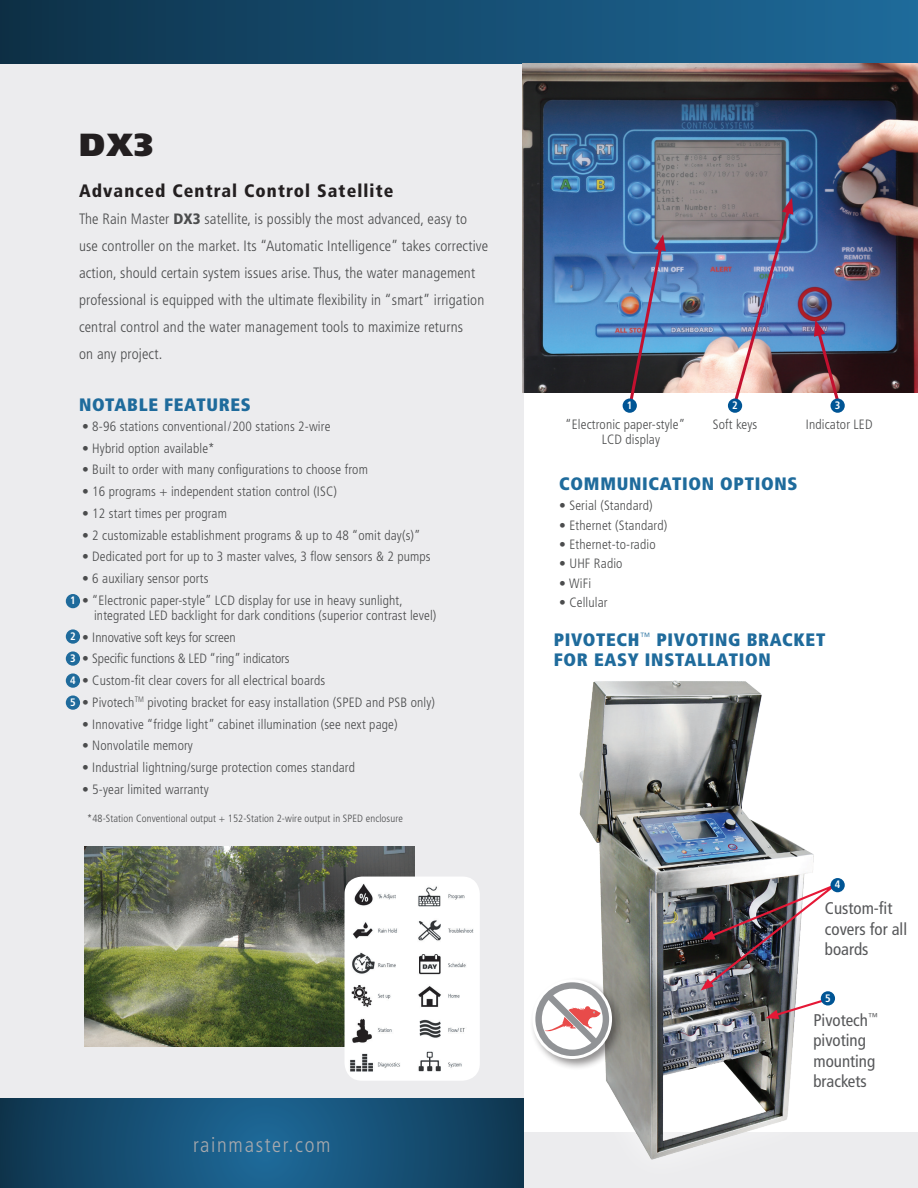
<style>
.page{position:relative;width:918px;height:1188px;background:#fff}
.page>*{position:absolute;margin:0;border:0;box-sizing:border-box;transform-origin:0 0}
.t1{font:900 31.95px "Frutiger";color:#231f20}
.t2{font:300 condensed 21px "Frutiger";letter-spacing:.08em;color:#a8a9ad}
.bullets{font:900 condensed 18px "Frutiger";letter-spacing:.04em;color:#1f6b9c}
.t3{font:900 condensed 18px "Frutiger";letter-spacing:.06em;color:#231f20}
.Left_Column_Small_He{font:900 condensed 18px "Frutiger";letter-spacing:.04em;color:#1f6b9c}
.t4{font:condensed 16.95px/20.4px "Frutiger";color:#57585a}
.t5{font:300 condensed 15px/27px "Frutiger";letter-spacing:.01em;color:#4b4c4d}
.bullets-2{font:300 condensed 13.5px/15px "Frutiger";letter-spacing:.01em;color:#4b4c4d}
.bullets-3{font:300 condensed 13.5px "Frutiger";letter-spacing:-.01em;color:#4b4c4d}
.bullets-4{font:700 condensed 10.8px "Frutiger";color:#fff}
.bullets-5{font:300 condensed 10.5px "Frutiger";letter-spacing:.01em;color:#4b4c4d}
.s1{font-weight:900}
</style>
<div class="page">
<div style="left:0;top:54px;width:524px;height:1134px;background:#ececee"></div>
<div style="left:524px;top:1133px;width:394px;height:55px;background:#ececee"></div>
<div style="left:0;top:0;width:918px;height:64px;background:linear-gradient(to right,#0e3149,#1e6b9b)"></div>
<hr style="left:917px;top:0;width:1px;height:64px;background:#1f6c9c">
<img style="left:523px;top:64px;width:395px;height:328px">
<div style="left:551px;top:651px;width:291px;height:536px;background:#fff;opacity:.75"></div>
<img style="left:555px;top:651px;width:290px;height:520px">
<img style="left:701px;top:878px;width:144px;height:113px">
<svg style="left:765px;top:997px;width:63px;height:22px"></svg>
<svg style="left:0;top:1098px;width:524px;height:90px;background:#164e73"></svg>
<img style="left:84px;top:847px;width:331px;height:200px">
<div style="left:529px;top:976px;width:95px;height:95px;background:#231f20;opacity:.5"></div>
<div style="left:532px;top:979px;width:80px;height:80px;background:#fff;border-radius:50%"></div>
<svg style="left:535px;top:982px;width:74px;height:74px"></svg>
<img style="left:345px;top:877px;width:135px;height:204px">
<div style="left:66px;top:594px;width:14px;height:14px;background:#1f6b9c;border-radius:50%"></div>
<div style="left:66px;top:629px;width:14px;height:15px;background:#1f6b9c;border-radius:50%"></div>
<div style="left:66px;top:651px;width:14px;height:15px;background:#1f6b9c;border-radius:50%"></div>
<div style="left:831px;top:878px;width:14px;height:14px;background:#005595;border-radius:50%"></div>
<div style="left:66px;top:673px;width:14px;height:15px;background:#1f6b9c;border-radius:50%"></div>
<div style="left:66px;top:695px;width:14px;height:15px;background:#1f6b9c;border-radius:50%"></div>
<div style="left:821px;top:991px;width:14px;height:15px;background:#005595;border-radius:50%"></div>
<img style="left:627px;top:234px;width:39px;height:169px">
<img style="left:732px;top:198px;width:61px;height:207px">
<svg style="left:814px;top:320px;width:28px;height:86px;background:#7e657c"></svg>
<div style="left:623px;top:399px;width:14px;height:14px;background:#005595;border-radius:50%"></div>
<div style="left:728px;top:399px;width:14px;height:14px;background:#005595;border-radius:50%"></div>
<div style="left:831px;top:399px;width:14px;height:14px;background:#005595;border-radius:50%"></div>
<p class="t1" style="left:79px;top:125px;width:76px">DX3</p>
<p class="t3" style="left:79px;top:180px;width:316px">Advanced Central Control Satellite</p>
<p class="t5" style="left:79px;top:206px;width:411px">The Rain Master <span class="s1">DX3</span> satellite, is possibly the most advanced, easy to use controller on the market. Its “Automatic Intelligence” takes corrective action, should certain system issues arise. Thus, the water management professional is equipped with the ultimate flexibility in “smart” irrigation central control and the water management tools to maximize returns<br>on any project.</p>
<p class="Left_Column_Small_He" style="left:79px;top:393px;width:173px">NOTABLE FEATURES</p>
<p class="bullets-2" style="left:82px;top:419px;width:250px">• 8-96 stations conventional/200 stations 2-wire</p>
<p class="bullets-2" style="left:82px;top:441px;width:134px">• Hybrid option available*</p>
<p class="bullets-2" style="left:82px;top:462px;width:287px">• Built to order with many configurations to choose from</p>
<p class="bullets-2" style="left:82px;top:484px;width:256px">• 16 programs + independent station control (ISC)</p>
<p class="bullets-2" style="left:82px;top:506px;width:146px">• 12 start times per program</p>
<p class="bullets-2" style="left:82px;top:528px;width:340px">• 2 customizable establishment programs &amp; up to 48 “omit day(s)”</p>
<p class="bullets-2" style="left:82px;top:549px;width:350px">• Dedicated port for up to 3 master valves, 3 flow sensors &amp; 2 pumps</p>
<p class="bullets-2" style="left:82px;top:571px;width:128px">• 6 auxiliary sensor ports</p>
<p class="bullets-2" style="left:94px;top:593px;width:344px;text-indent:-12px">• “Electronic paper-style” LCD display for use in heavy sunlight, integrated LED backlight for dark conditions (superior contrast level)</p>
<p class="bullets-3" style="left:82px;top:629px;width:155px">• Innovative soft keys for screen</p>
<p class="bullets-3" style="left:82px;top:651px;width:209px">• Specific functions &amp; LED “ring” indicators</p>
<p class="bullets-2" style="left:82px;top:673px;width:245px">• Custom-fit clear covers for all electrical boards</p>
<p class="bullets-2" style="left:82px;top:695px;width:355px">• Pivotech<sup>TM</sup> pivoting bracket for easy installation (SPED and PSB only)</p>
<p class="bullets-2" style="left:82px;top:717px;width:317px">• Innovative “fridge light” cabinet illumination (see next page)</p>
<p class="bullets-2" style="left:82px;top:738px;width:112px">• Nonvolatile memory</p>
<p class="bullets-2" style="left:82px;top:760px;width:274px">• Industrial lightning/surge protection comes standard</p>
<p class="bullets-2" style="left:82px;top:782px;width:128px">• 5-year limited warranty</p>
<p class="bullets-4" style="left:70px;top:594px;width:7px">1</p>
<p class="bullets-4" style="left:70px;top:630px;width:7px">2</p>
<p class="bullets-4" style="left:70px;top:652px;width:7px">3</p>
<p class="bullets-4" style="left:70px;top:674px;width:7px">4</p>
<p class="bullets-4" style="left:70px;top:696px;width:7px">5</p>
<p class="bullets-5" style="left:87px;top:812px;width:317px">*48-Station Conventional output + 152-Station 2-wire output in SPED enclosure</p>
<p class="t2" style="left:193px;top:1132px;width:139px">rainmaster.com</p>
<p class="bullets-4" style="left:627px;top:399px;width:7px">1</p>
<p class="bullets-4" style="left:732px;top:399px;width:7px">2</p>
<p class="bullets-4" style="left:835px;top:399px;width:7px">3</p>
<p class="bullets-2" style="left:602px;top:417px;width:85px;text-indent:-37px">“Electronic paper-style”<br>LCD display</p>
<p class="bullets-2" style="left:713px;top:417px;width:46px">Soft keys</p>
<p class="bullets-2" style="left:806px;top:417px;width:68px">Indicator LED</p>
<p class="bullets" style="left:559px;top:473px;width:240px">COMMUNICATION OPTIONS</p>
<p class="bullets-2" style="left:559px;top:498px;width:95px">• Serial (Standard)</p>
<p class="bullets-2" style="left:559px;top:518px;width:110px">• Ethernet (Standard)</p>
<p class="bullets-2" style="left:559px;top:537px;width:98px">• Ethernet-to-radio</p>
<p class="bullets-2" style="left:559px;top:556px;width:65px">• UHF Radio</p>
<p class="bullets-2" style="left:559px;top:576px;width:33px">• WiFi</p>
<p class="bullets-2" style="left:559px;top:595px;width:50px">• Cellular</p>
<p class="bullets" style="left:554px;top:629px;width:273px">PIVOTECH<sup>™</sup> PIVOTING BRACKET</p>
<p class="bullets" style="left:554px;top:649px;width:219px">FOR EASY INSTALLATION</p>
<p class="bullets-4" style="left:835px;top:878px;width:7px">4</p>
<p class="t4" style="left:825px;top:898px;width:84px">Custom-fit covers for all boards</p>
<p class="bullets-4" style="left:825px;top:991px;width:7px">5</p>
<p class="t4" style="left:813px;top:1010px;width:66px">Pivotech<sup>™ </sup>pivoting mounting brackets</p>
</div>
